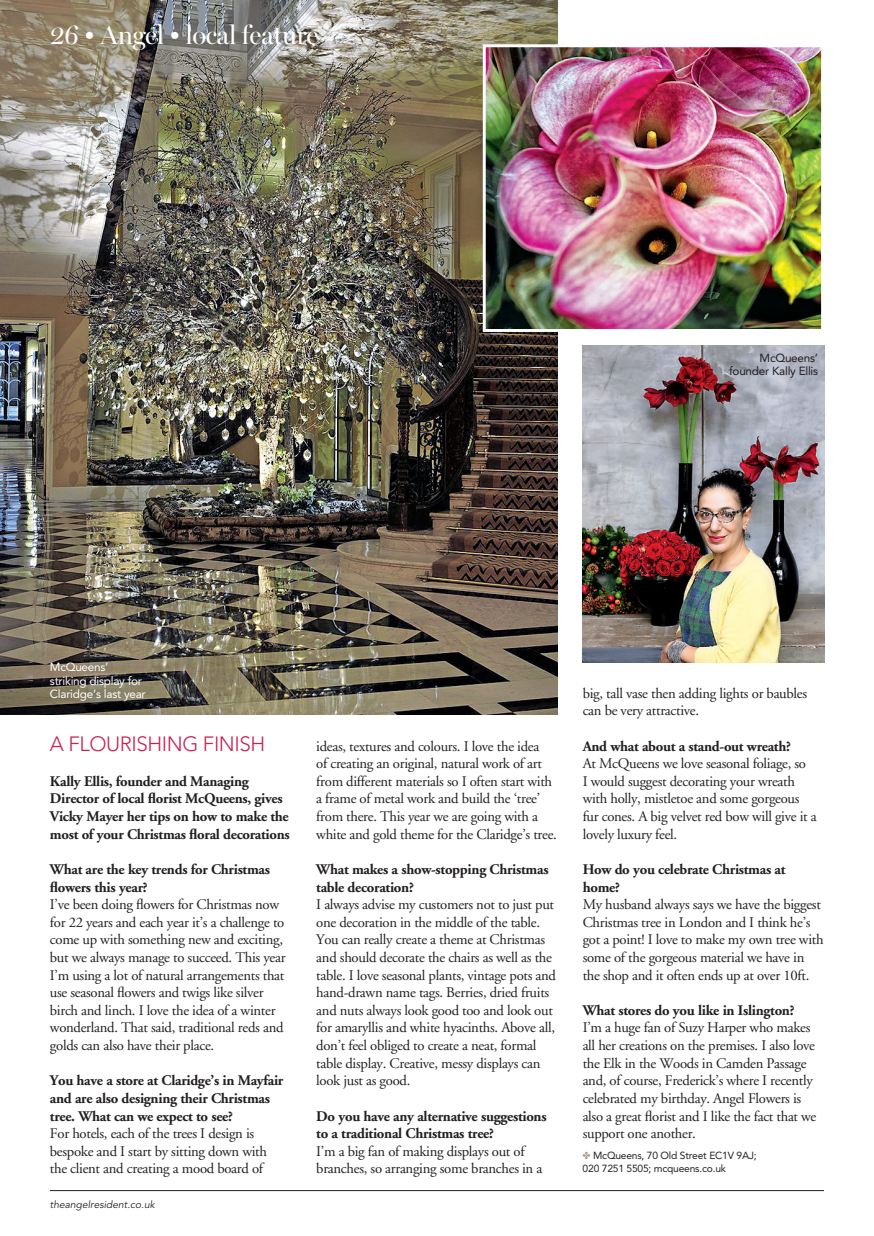
<style>
.page{position:relative;width:874px;height:1236px;background:#fff}
.page>*{position:absolute;margin:0;border:0;box-sizing:border-box;transform-origin:0 0}
.t1{font:26.4px "Blnbfw Miller Banner";letter-spacing:-.02em;color:#fff}
.t2{font:300 20.55px "Bgxwxg Avenir";letter-spacing:-.02em;color:#c82254}
.t3{font:14.7px/17.5px "Xbshdg A Garamond";letter-spacing:-.02em;color:#231f20}
.t4{font:700 14.7px/17.5px "Cfwpkn A Garamond";letter-spacing:-.02em;color:#231f20}
.t5{font:11.7px/13.2px "Hwwhxv Avenir";letter-spacing:-.02em;color:#fff}
.t6{font:11.7px/13.2px "Hwwhxv Avenir";letter-spacing:-.02em;color:#231f20;text-align:right}
.t7{font:10.35px/13.2px "Hwwhxv Avenir";letter-spacing:-.02em;color:#231f20}
.t8{font:italic 10.35px "Spdrfr Avenir";color:#231f20}
.s1{color:#ad9a89}
</style>
<div class="page">
<img style="left:583px;top:345px;width:241px;height:318px">
<hr style="left:50px;top:1190px;width:774px;height:1px;background:#231f20">
<img style="left:0;top:0;width:558px;height:715px">
<img style="left:487px;top:48px;width:333px;height:280px">
<div style="left:483px;top:44px;width:341px;height:288px;border:3px solid #fff"></div>
<h1 class="t1" style="left:50px;top:19px;width:270px">26 • Angel • local feature</h1>
<p class="t6" style="left:729px;top:352px;width:91px">McQueens’ founder Kally Ellis</p>
<p class="t5" style="left:50px;top:661px;width:97px">McQueens’ striking display for<br>Claridge’s last year</p>
<h2 class="t2" style="left:50px;top:736px;width:217px">A FLOURISHING FINISH</h2>
<p class="t4" style="left:50px;top:774px;width:241px">Kally Ellis, founder and Managing Director of local florist McQueens, gives Vicky Mayer her tips on how to make the most of your Christmas floral decorations</p>
<p class="t4" style="left:50px;top:862px;width:222px">What are the key trends for Christmas flowers this year?</p>
<p class="t3" style="left:50px;top:897px;width:237px">I’ve been doing flowers for Christmas now for 22 years and each year it’s a challenge to come up with something new and exciting, but we always manage to succeed. This year I’m using a lot of natural arrangements that use seasonal flowers and twigs like silver birch and linch. I love the idea of a winter wonderland. That said, traditional reds and golds can also have their place.</p>
<p class="t4" style="left:50px;top:1073px;width:235px">You have a store at Claridge’s in Mayfair and are also designing their Christmas tree. What can we expect to see?</p>
<p class="t3" style="left:50px;top:1126px;width:219px">For hotels, each of the trees I design is bespoke and I start by sitting down with the client and creating a mood board of</p>
<p class="t8" style="left:50px;top:1200px;width:106px">theangelresident.co.uk</p>
<p class="t3" style="left:316px;top:738px;width:242px">ideas, textures and colours. I love the idea<br>of creating an original, natural work of art from different materials so I often start with a frame of metal work and build the ‘tree’ from there. This year we are going with a white and gold theme for the Claridge’s tree.</p>
<p class="t4" style="left:316px;top:862px;width:234px">What makes a show-stopping Christmas table decoration?</p>
<p class="t3" style="left:316px;top:897px;width:241px">I always advise my customers not to just put one decoration in the middle of the table.<br>You can really create a theme at Christmas and should decorate the chairs as well as the table. I love seasonal plants, vintage pots and hand-drawn name tags. Berries, dried fruits and nuts always look good too and look out for amaryllis and white hyacinths. Above all, don’t feel obliged to create a neat, formal table display. Creative, messy displays can look just as good.</p>
<p class="t4" style="left:316px;top:1108px;width:232px">Do you have any alternative suggestions to a traditional Christmas tree?</p>
<p class="t3" style="left:316px;top:1144px;width:228px">I’m a big fan of making displays out of branches, so arranging some branches in a</p>
<p class="t3" style="left:583px;top:686px;width:226px">big, tall vase then adding lights or baubles can be very attractive.</p>
<p class="t4" style="left:583px;top:738px;width:210px">And what about a stand-out wreath?</p>
<p class="t3" style="left:583px;top:756px;width:236px">At McQueens we love seasonal foliage, so<br>I would suggest decorating your wreath with holly, mistletoe and some gorgeous fur cones. A big velvet red bow will give it a lovely luxury feel.</p>
<p class="t4" style="left:583px;top:862px;width:204px">How do you celebrate Christmas at home?</p>
<p class="t3" style="left:583px;top:897px;width:242px">My husband always says we have the biggest Christmas tree in London and I think he’s got a point! I love to make my own tree with some of the gorgeous material we have in the shop and it often ends up at over 10ft.</p>
<p class="t4" style="left:583px;top:1003px;width:213px">What stores do you like in Islington?</p>
<p class="t3" style="left:583px;top:1020px;width:235px">I’m a huge fan of Suzy Harper who makes all her creations on the premises. I also love the Elk in the Woods in Camden Passage and, of course, Frederick’s where I recently celebrated my birthday. Angel Flowers is also a great florist and I like the fact that we support one another.</p>
<p class="t7" style="left:583px;top:1149px;width:176px"><span class="s1">✤</span> McQueens, 70 Old Street EC1V 9AJ;<br>020 7251 5505; mcqueens.co.uk</p>
</div>
